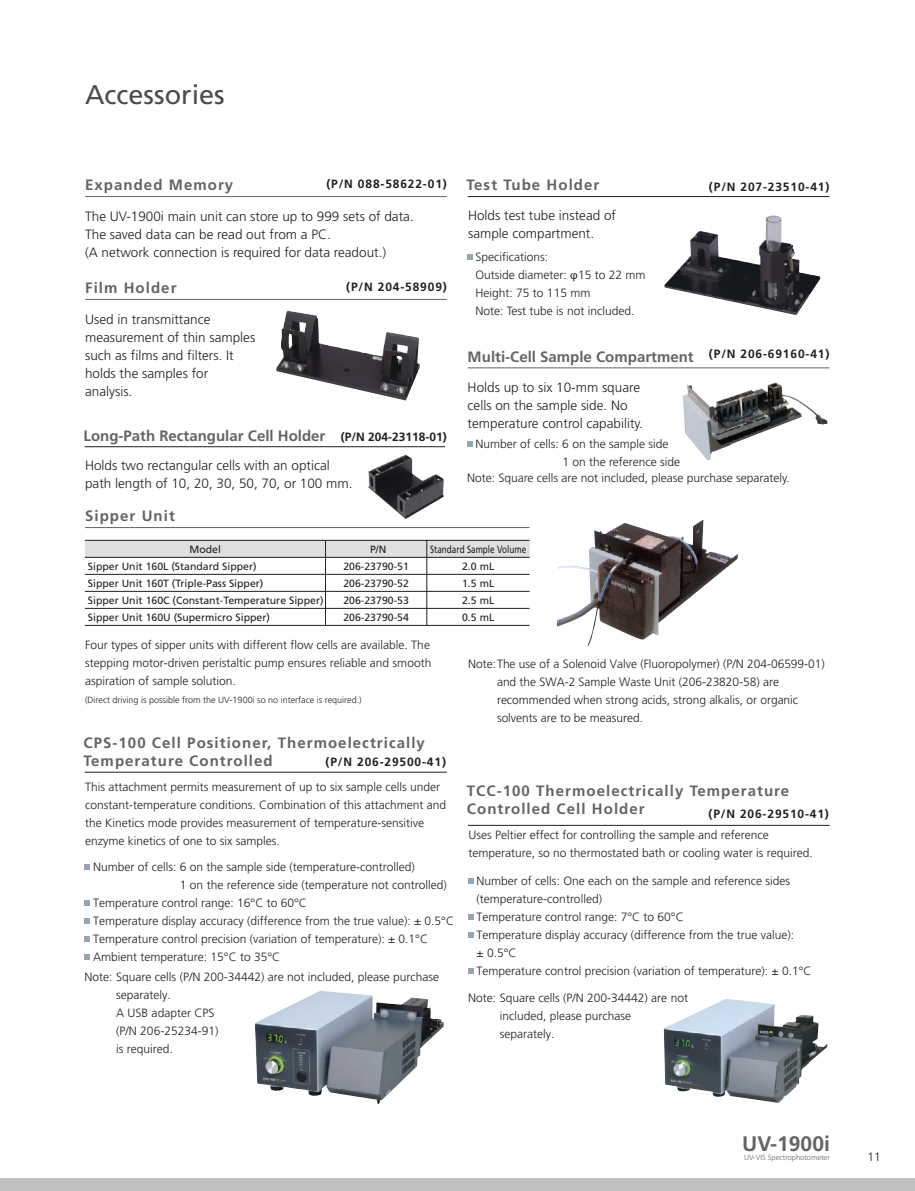
<style>
.page{position:relative;width:915px;height:1191px;background:#fff}
.page>*{position:absolute;margin:0;border:0;box-sizing:border-box;transform-origin:0 0}
.t1{font:27px "Frutiger";color:#4e4b4c}
.t2{font:700 21px "Frutiger";color:#656365}
.t3{font:700 15px/18px "Frutiger";letter-spacing:.07em;color:#656365}
.t4{font:700 15px "Frutiger";color:#656365}
.t5{font:300 13.5px/18px "Frutiger";color:#241f1f}
.t6{font:300 12px/18px "Frutiger";color:#241f1f}
.t7{font:700 12px "Frutiger";letter-spacing:.07em;color:#241f1f}
.t8{font:10.5px/17px "Frutiger";color:#241f1f}
.t9{font:10.5px/17.1px "Frutiger";color:#241f1f;text-align:center;scale:.78 1}
.t10{font:300 9px "Frutiger";color:#241f1f}
.t11{font:300 7.5px "Frutiger";color:#656365}
.s1{font-size:12px;color:#241f1f}
.s2{font-family:"Myriad Pro";font-weight:400}
</style>
<div class="page">
<div style="left:0;top:1178px;width:914px;height:13px;background:#c0bfc1"></div>
<hr style="left:85px;top:299px;width:361px;height:1px;background:#656365">
<img style="left:276px;top:311px;width:143px;height:89px">
<hr style="left:467px;top:367px;width:362px;height:1px;background:#656365">
<hr style="left:85px;top:527px;width:444px;height:1px;background:#656365">
<img style="left:683px;top:382px;width:144px;height:78px">
<img style="left:255px;top:991px;width:188px;height:113px">
<img style="left:556px;top:520px;width:181px;height:126px">
<hr style="left:85px;top:196px;width:361px;height:1px;background:#656365">
<svg style="left:467px;top:441px;width:6px;height:5px"></svg>
<svg style="left:467px;top:254px;width:6px;height:5px"></svg>
<hr style="left:85px;top:772px;width:361px;height:1px;background:#241f1f">
<svg style="left:85px;top:864px;width:5px;height:5px"></svg>
<svg style="left:85px;top:900px;width:5px;height:5px"></svg>
<svg style="left:85px;top:918px;width:5px;height:5px"></svg>
<svg style="left:85px;top:936px;width:5px;height:6px"></svg>
<svg style="left:85px;top:954px;width:5px;height:6px"></svg>
<div style="left:85px;top:540px;width:444px;height:17px;background:#e0dfdf"></div>
<hr style="left:85px;top:557px;width:444px;height:1px;background:#241f1f">
<hr style="left:85px;top:574px;width:444px;height:1px;background:#241f1f">
<hr style="left:325px;top:540px;width:1px;height:85px;background:#241f1f">
<hr style="left:426px;top:540px;width:1px;height:85px;background:#241f1f">
<hr style="left:85px;top:591px;width:444px;height:1px;background:#241f1f">
<hr style="left:85px;top:608px;width:444px;height:1px;background:#241f1f">
<hr style="left:85px;top:625px;width:444px;height:1px;background:#241f1f">
<hr style="left:85px;top:540px;width:444px;height:1px;background:#241f1f">
<img style="left:368px;top:454px;width:75px;height:65px">
<hr style="left:85px;top:446px;width:360px;height:1px;background:#241f1f">
<hr style="left:467px;top:196px;width:362px;height:1px;background:#241f1f">
<img style="left:663px;top:999px;width:164px;height:103px">
<hr style="left:468px;top:825px;width:361px;height:1px;background:#241f1f">
<svg style="left:468px;top:878px;width:5px;height:5px"></svg>
<svg style="left:468px;top:914px;width:5px;height:5px"></svg>
<svg style="left:468px;top:932px;width:5px;height:5px"></svg>
<svg style="left:468px;top:968px;width:5px;height:5px"></svg>
<img style="left:664px;top:216px;width:155px;height:99px">
<h1 class="t1" style="left:85px;top:79px;width:141px">Accessories</h1>
<p class="t3" style="left:85px;top:176px;width:150px">Expanded Memory</p>
<p class="t5" style="left:85px;top:207px;width:330px">The UV-1900i main unit can store up to 999 sets of data.<br>The saved data can be read out from a PC.<br>(A network connection is required for data readout.)</p>
<p class="t7" style="left:326px;top:177px;width:122px">(P/N 088-58622-01)</p>
<p class="t3" style="left:85px;top:279px;width:93px">Film Holder</p>
<p class="t5" style="left:85px;top:310px;width:172px">Used in transmittance measurement of thin samples such as films and filters. It holds the samples for analysis.</p>
<p class="t7" style="left:346px;top:280px;width:102px">(P/N 204-58909)</p>
<p class="t4" style="left:83px;top:426px;width:365px">Long-Path Rectangular Cell Holder <span class="s1">(P/N 204-23118-01)</span></p>
<p class="t5" style="left:85px;top:457px;width:269px">Holds two rectangular cells with an optical path length of 10, 20, 30, 50, 70, or 100 mm.</p>
<p class="t3" style="left:85px;top:507px;width:91px">Sipper Unit</p>
<p class="t3" style="left:466px;top:176px;width:134px">Test Tube Holder</p>
<p class="t7" style="left:708px;top:179px;width:122px">(P/N 207-23510-41)</p>
<p class="t5" style="left:468px;top:207px;width:149px">Holds test tube instead of sample compartment.</p>
<p class="t6" style="left:475px;top:248px;width:171px">Specifications:<br>Outside diameter: <span class="s2">φ</span>15 to 22 mm<br>Height: 75 to 115 mm<br>Note: Test tube is not included.</p>
<p class="t4" style="left:467px;top:348px;width:227px">Multi-Cell Sample Compartment</p>
<p class="t5" style="left:467px;top:378px;width:177px">Holds up to six 10-mm square cells on the sample side. No temperature control capability.</p>
<p class="t7" style="left:708px;top:347px;width:122px">(P/N 206-69160-41)</p>
<p class="t6" style="left:562px;top:435px;width:119px;text-indent:-87px">Number of cells: 6 on the sample side<br>1 on the reference side</p>
<p class="t6" style="left:467px;top:469px;width:324px">Note: Square cells are not included, please purchase separately.</p>
<p class="t8" style="left:189px;top:540px;width:33px">Model</p>
<p class="t8" style="left:370px;top:540px;width:18px">P/N</p>
<p class="t8" style="left:88px;top:558px;width:237px">Sipper Unit 160L (Standard Sipper)<br>Sipper Unit 160T (Triple-Pass Sipper)<br>Sipper Unit 160C (Constant-Temperature Sipper)<br>Sipper Unit 160U (Supermicro Sipper)</p>
<p class="t8" style="left:343px;top:558px;width:67px;text-align:justify">206-23790-51<br>206-23790-52<br>206-23790-53<br>206-23790-54</p>
<p class="t9" style="left:430px;top:540px;width:125px">Standard Sample Volume<br>2.0 mL<br>1.5 mL<br>2.5 mL<br>0.5 mL</p>
<p class="t6" style="left:85px;top:636px;width:348px;text-align:justify">Four types of sipper units with different flow cells are available. The stepping motor-driven peristaltic pump ensures reliable and smooth aspiration of sample solution.</p>
<p class="t10" style="left:85px;top:695px;width:278px">(Direct driving is possible from the UV-1900i so no interface is required.)</p>
<p class="t3" style="left:83px;top:733px;width:343px">CPS-100 Cell Positioner, Thermoelectrically<br>Temperature Controlled</p>
<p class="t7" style="left:325px;top:755px;width:122px">(P/N 206-29500-41)</p>
<p class="t6" style="left:85px;top:778px;width:362px">This attachment permits measurement of up to six sample cells under constant-temperature conditions. Combination of this attachment and the Kinetics mode provides measurement of temperature-sensitive enzyme kinetics of one to six samples.</p>
<p class="t6" style="left:93px;top:858px;width:323px">Number of cells: 6 on the sample side (temperature-controlled)</p>
<p class="t6" style="left:180px;top:876px;width:268px">1 on the reference side (temperature not controlled)</p>
<p class="t6" style="left:93px;top:894px;width:215px">Temperature control range: 16°C to 60°C</p>
<p class="t6" style="left:93px;top:912px;width:362px">Temperature display accuracy (difference from the true value): ± 0.5°C</p>
<p class="t6" style="left:93px;top:930px;width:336px">Temperature control precision (variation of temperature): ± 0.1°C</p>
<p class="t6" style="left:93px;top:948px;width:188px">Ambient temperature: 15°C to 35°C</p>
<p class="t6" style="left:116px;top:968px;width:324px;text-indent:-32px">Note: Square cells (P/N 200-34442) are not included, please purchase separately.<br>A USB adapter CPS<br>(P/N 206-25234-91)<br>is required.</p>
<p class="t6" style="left:497px;top:655px;width:329px;text-indent:-29px">Note: The use of a Solenoid Valve (Fluoropolymer) (P/N 204-06599-01) and the SWA-2 Sample Waste Unit (206-23820-58) are recommended when strong acids, strong alkalis, or organic solvents are to be measured.</p>
<p class="t3" style="left:467px;top:781px;width:324px">TCC-100 Thermoelectrically Temperature<br>Controlled Cell Holder</p>
<p class="t7" style="left:708px;top:806px;width:122px">(P/N 206-29510-41)</p>
<p class="t6" style="left:468px;top:826px;width:346px">Uses Peltier effect for controlling the sample and reference temperature, so no thermostated bath or cooling water is required.</p>
<p class="t6" style="left:476px;top:872px;width:336px">Number of cells: One each on the sample and reference sides (temperature-controlled)<br>Temperature control range: 7°C to 60°C<br>Temperature display accuracy (difference from the true value):<br>± 0.5°C<br>Temperature control precision (variation of temperature): ± 0.1°C</p>
<p class="t6" style="left:499px;top:989px;width:190px;text-indent:-32px">Note: Square cells (P/N 200-34442) are not included, please purchase separately.</p>
<h2 class="t2" style="left:742px;top:1131px;width:89px">UV-1900i</h2>
<p class="t11" style="left:743px;top:1153px;width:87px">UV-VIS Spectrophotometer</p>
<p class="t6" style="left:867px;top:1148px;width:15px">11</p>
</div>
